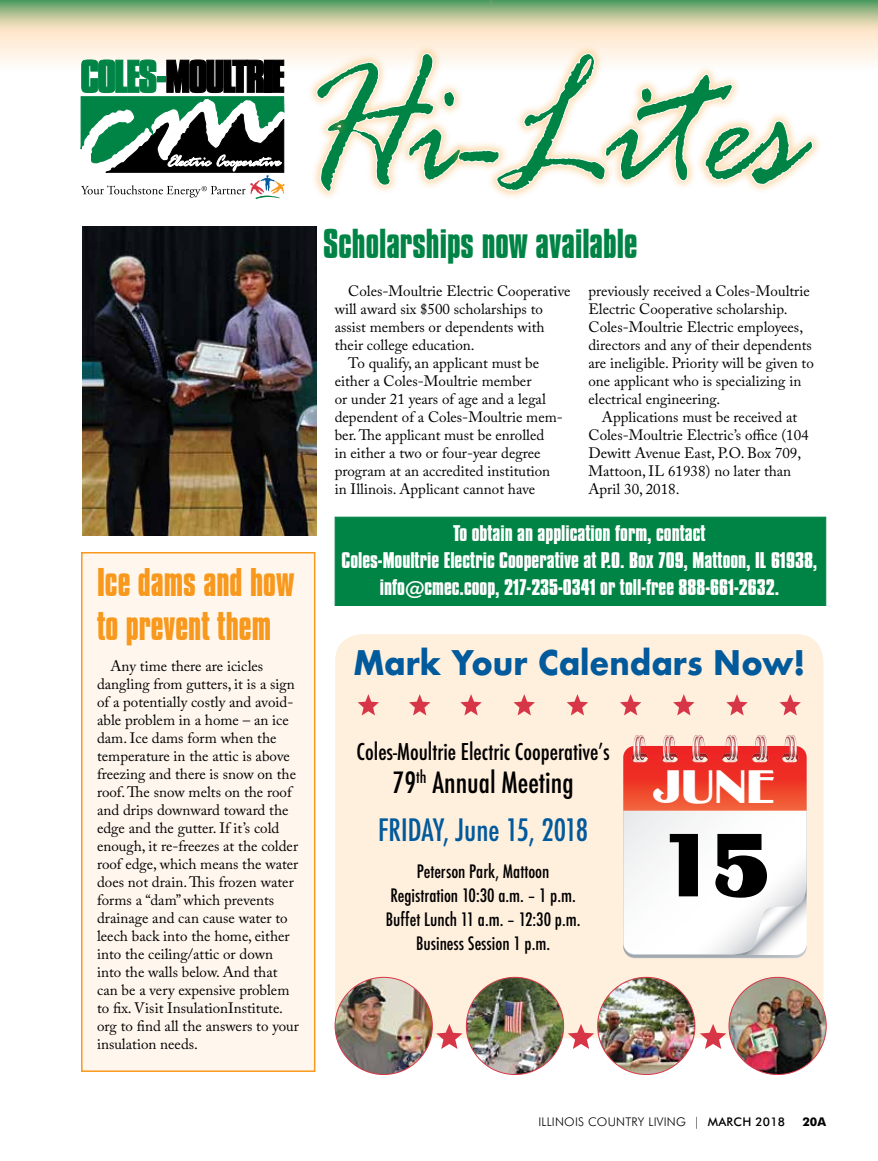
<style>
.page{position:relative;width:878px;height:1161px;background:#fff}
.page>*{position:absolute;margin:0;border:0;box-sizing:border-box;transform-origin:0 0}
.t1{font:93.6px "Binner D";color:#000}
.t2{font:48.75px "Binner D";color:#fff}
.t3{font:700 36px "Compacta BT";color:#008445;scale:.93 1}
.t4{font:700 34.5px/43.5px "Compacta BT";color:#f8991d;scale:.93 1}
.t5{font:700 33px "Futura";color:#005a9c;scale:.93 1}
.t6{font:500 condensed 30px "Futura";color:#005a9c}
.t7{font:500 condensed 28.5px "Futura";color:#000}
.t8{font:500 condensed 22.5px "Futura";color:#000}
.t9{font:700 19.5px/27px "Compacta BT";color:#fff;text-align:center}
.t10{font:500 condensed 18px/24px "Futura";color:#000;text-align:center}
.t11{font:15px/18px "Adobe Caslon Pro";color:#000}
.t12{font:300 12px "Futura BT";letter-spacing:.02em;color:#000}
.t13{font:700 12px "Futura BT";color:#000}
.s1{font-weight:500}
</style>
<div class="page">
<div style="left:335px;top:517px;width:491px;height:89px;background:#008445;border:1px solid #008445"></div>
<svg style="left:0;top:32px;width:878px;height:34px;background:#fdeedb"></svg>
<div style="left:307px;top:44px;width:136px;height:157px;background:#f8991d;opacity:.32"></div>
<div style="left:487px;top:44px;width:127px;height:156px;background:#f8991d;opacity:.32"></div>
<div style="left:695px;top:111px;width:127px;height:83px;background:#f8991d;opacity:.32"></div>
<svg style="left:316px;top:53px;width:497px;height:139px"></svg>
<div style="left:0;top:0;width:878px;height:32px;background:linear-gradient(to bottom,#5b9e62,#ffe9cc)"></div>
<svg style="left:81px;top:59px;width:203px;height:140px"></svg>
<div style="left:335px;top:634px;width:488px;height:404px;background:#ffefdd;border-radius:27px"></div>
<svg style="left:623px;top:735px;width:183px;height:223px;background:#f2c1bc"></svg>
<div style="left:81px;top:552px;width:234px;height:520px;background:#fff7ee;border:2px solid #f8991d"></div>
<img style="left:82px;top:226px;width:234px;height:309px">
<img style="left:335px;top:977px;width:97px;height:98px;border-radius:49px">
<img style="left:466px;top:977px;width:97px;height:98px;border-radius:49px">
<img style="left:597px;top:977px;width:98px;height:98px;border-radius:49px">
<img style="left:729px;top:977px;width:97px;height:98px;border-radius:49px">
<svg style="left:436px;top:1024px;width:26px;height:25px"></svg>
<svg style="left:568px;top:1024px;width:26px;height:25px"></svg>
<svg style="left:700px;top:1024px;width:26px;height:25px"></svg>
<svg style="left:513px;top:694px;width:22px;height:22px"></svg>
<svg style="left:567px;top:694px;width:21px;height:22px"></svg>
<svg style="left:460px;top:694px;width:22px;height:22px"></svg>
<svg style="left:673px;top:694px;width:21px;height:22px"></svg>
<svg style="left:779px;top:694px;width:21px;height:22px"></svg>
<svg style="left:620px;top:694px;width:21px;height:22px"></svg>
<svg style="left:726px;top:694px;width:21px;height:22px"></svg>
<svg style="left:409px;top:694px;width:21px;height:22px"></svg>
<svg style="left:357px;top:694px;width:22px;height:22px"></svg>
<h3 class="t4" style="left:97px;top:561px;width:214px">Ice dams and how to prevent them</h3>
<p class="t11" style="left:97px;top:657px;width:203px;text-indent:14px">Any time there are icicles dangling from gutters, it is a sign of a potentially costly and avoid&shy;able problem in a home – an ice dam. Ice dams form when the temperature in the attic is above freezing and there is snow on the roof. The snow melts on the roof and drips downward toward the edge and the gutter. If it’s cold enough, it re-freezes at the colder roof edge, which means the water does not drain. This frozen water forms a “dam” which prevents drainage and can cause water to leech back into the home, either into the ceiling/attic or down into the walls below. And that can be a very expensive problem to fix. Visit InsulationInstitute. org to find all the answers to your insulation needs.</p>
<h3 class="t3" style="left:323px;top:222px;width:339px">Scholarships now available</h3>
<p class="t11" style="left:348px;top:282px;width:224px">Coles-Moultrie Electric Cooperative</p>
<p class="t11" style="left:335px;top:300px;width:210px">will award six $500 scholarships to</p>
<p class="t11" style="left:335px;top:318px;width:211px">assist members or dependents with</p>
<p class="t11" style="left:335px;top:336px;width:141px">their college education.</p>
<p class="t11" style="left:348px;top:354px;width:192px">To qualify, an applicant must be</p>
<p class="t11" style="left:335px;top:372px;width:198px">either a Coles-Moultrie member</p>
<p class="t11" style="left:335px;top:390px;width:213px">or under 21 years of age and a legal</p>
<p class="t11" style="left:335px;top:408px;width:229px">dependent of a Coles-Moultrie mem-</p>
<p class="t11" style="left:335px;top:426px;width:211px">ber. The applicant must be enrolled</p>
<p class="t11" style="left:335px;top:444px;width:207px">in either a two or four-year degree</p>
<p class="t11" style="left:335px;top:462px;width:217px">program at an accredited institution</p>
<p class="t11" style="left:335px;top:480px;width:202px">in Illinois. Applicant cannot have</p>
<p class="t11" style="left:588px;top:282px;width:227px">previously received a Coles-Moultrie Electric Cooperative scholarship.<br>Coles-Moultrie Electric employees, directors and any of their dependents are ineligible. Priority will be given to one applicant who is specializing in electrical engineering.</p>
<p class="t11" style="left:588px;top:408px;width:222px;text-indent:14px">Applications must be received at<br>Coles-Moultrie Electric’s office (104<br>Dewitt Avenue East, P.O. Box 709,<br>Mattoon, IL 61938) no later than<br>April 30, 2018.</p>
<h3 class="t9" style="left:341px;top:520px;width:477px">To obtain an application form, contact<br>Coles-Moultrie Electric Cooperative at P.O. Box 709, Mattoon, IL 61938, info@cmec.coop, 217-235-0341 or toll-free 888-661-2632.</h3>
<h3 class="t5" style="left:353px;top:639px;width:487px">Mark Your Calendars Now!</h3>
<h3 class="t8" style="left:356px;top:737px;width:254px">Coles-Moultrie Electric Cooperative’s</h3>
<h3 class="t7" style="left:392px;top:764px;width:183px">79<sup>th</sup> Annual Meeting</h3>
<h3 class="t6" style="left:378px;top:810px;width:211px">FRIDAY, June 15, 2018</h3>
<p class="t10" style="left:386px;top:860px;width:196px">Peterson Park, Mattoon<br>Registration 10:30 a.m. – 1 p.m.<br>Buffet Lunch 11 a.m. – 12:30 p.m.<br>Business Session 1 p.m.</p>
<h2 class="t2" style="left:653px;top:760px;width:123px">JUNE</h2>
<h1 class="t1" style="left:654px;top:813px;width:119px">15</h1>
<p class="t12" style="left:538px;top:1115px;width:248px">ILLINOIS COUNTRY LIVING | <span class="s1">MARCH 2018</span></p>
<p class="t13" style="left:802px;top:1115px;width:25px">20a</p>
</div>
